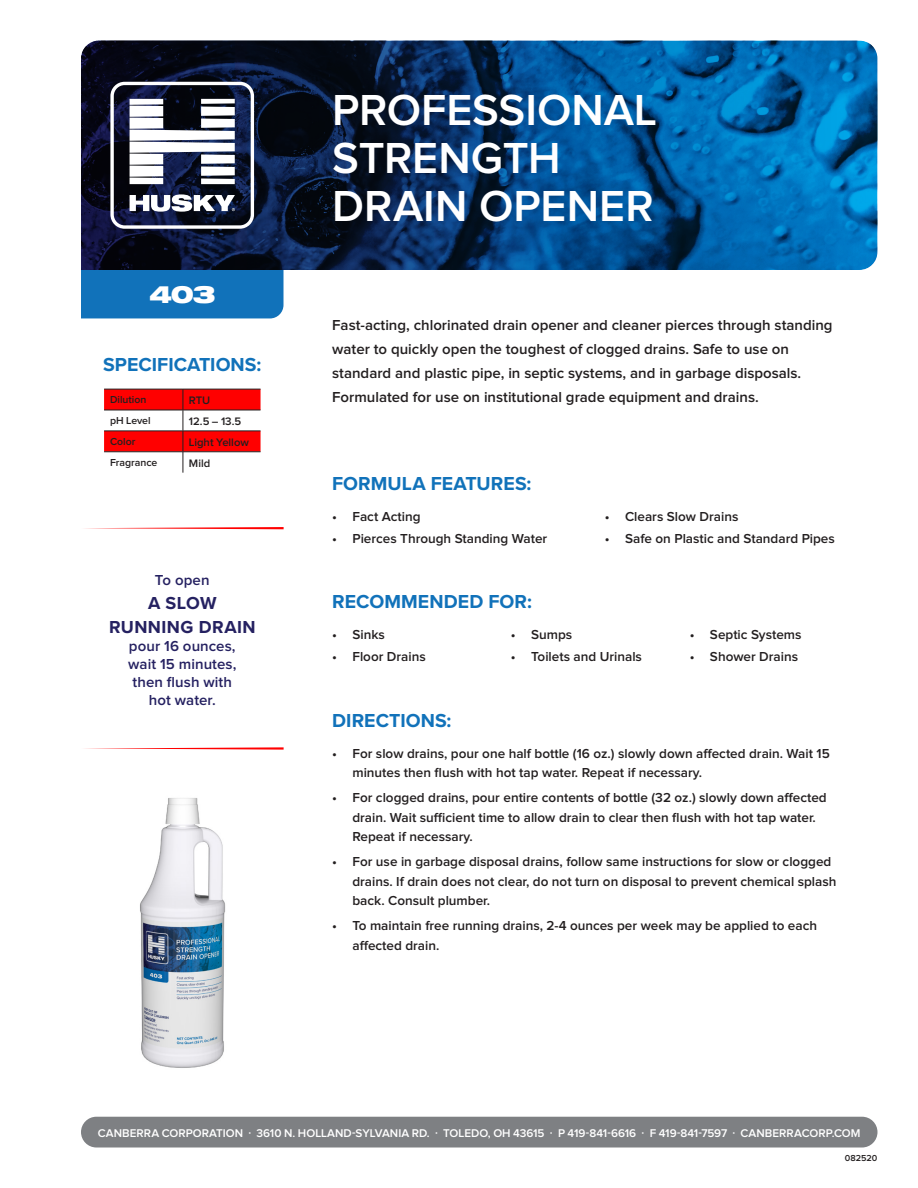
<style>
.page{position:relative;width:918px;height:1188px;background:#fff}
.page>*{position:absolute;margin:0;border:0;box-sizing:border-box;transform-origin:0 0}
.t1{font:600 45px/48px "Proxima Nova";color:#fff}
.t2{font:900 expanded 24px "Helvetica Neue";color:#fff}
.t3{font:700 19.5px "Proxima Nova";letter-spacing:.005em;color:#1172ba}
.t4{font:700 18px/24px "Proxima Nova";letter-spacing:.025em;color:#252161;text-align:center}
.t5{font:600 15px/24px "Proxima Nova";color:#231f20}
.t6{font:600 15px/18px "Proxima Nova";letter-spacing:.005em;color:#252161;text-align:center}
.t7{font:600 13.5px/19.5px "Proxima Nova";color:#231f20}
.t8{font:600 11.7px "Proxima Nova";color:#fff}
.t9{font:600 11.25px "Proxima Nova";letter-spacing:-.005em;color:#231f20}
.t10{font:600 10.5px "Proxima Nova";color:#231f20}
.t11{font:600 9px "Proxima Nova";color:#231f20}
</style>
<div class="page">
<svg style="left:81px;top:40px;width:797px;height:230px;background:#053f71"></svg>
<svg style="left:110px;top:82px;width:144px;height:147px"></svg>
<div style="left:81px;top:270px;width:203px;height:48px;background:#1172ba"></div>
<div style="left:81px;top:1117px;width:797px;height:30px;background:#7e8083;border-radius:15px"></div>
<svg style="left:104px;top:389px;width:157px;height:84px"></svg>
<svg style="left:85px;top:747px;width:199px;height:3px"></svg>
<svg style="left:85px;top:527px;width:199px;height:2px"></svg>
<img style="left:140px;top:798px;width:86px;height:270px">
<h2 class="t2" style="left:149px;top:280px;width:68px">403</h2>
<h3 class="t3" style="left:103px;top:356px;width:160px">SPECIFICATIONS:</h3>
<p class="t10" style="left:110px;top:396px;width:38px">Dilution</p>
<p class="t9" style="left:189px;top:396px;width:23px">RTU</p>
<p class="t10" style="left:110px;top:416px;width:42px">pH Level</p>
<p class="t9" style="left:189px;top:416px;width:54px">12.5 – 13.5</p>
<p class="t10" style="left:110px;top:437px;width:27px">Color</p>
<p class="t9" style="left:189px;top:437px;width:61px">Light Yellow</p>
<p class="t10" style="left:110px;top:458px;width:49px">Fragrance</p>
<p class="t9" style="left:189px;top:458px;width:23px">Mild</p>
<p class="t6" style="left:155px;top:572px;width:56px">To open</p>
<h3 class="t4" style="left:109px;top:591px;width:148px">A SLOW<br>RUNNING DRAIN</h3>
<p class="t6" style="left:128px;top:638px;width:110px">pour 16 ounces, wait 15 minutes, then flush with hot water.</p>
<h1 class="t1" style="left:332px;top:89px;width:326px">PROFESSIONAL<br>STRENGTH<br>DRAIN OPENER</h1>
<p class="t5" style="left:332px;top:314px;width:502px">Fast-acting, chlorinated drain opener and cleaner pierces through standing water to quickly open the toughest of clogged drains. Safe to use on standard and plastic pipe, in septic systems, and in garbage disposals.<br>Formulated for use on institutional grade equipment and drains.</p>
<h3 class="t3" style="left:332px;top:476px;width:201px">FORMULA FEATURES:</h3>
<p class="t7" style="left:332px;top:508px;width:90px">• Fact Acting</p>
<p class="t7" style="left:332px;top:530px;width:217px">• Pierces Through Standing Water</p>
<h3 class="t3" style="left:332px;top:594px;width:201px">RECOMMENDED FOR:</h3>
<p class="t7" style="left:605px;top:508px;width:135px">• Clears Slow Drains</p>
<p class="t7" style="left:605px;top:530px;width:232px">• Safe on Plastic and Standard Pipes</p>
<p class="t7" style="left:332px;top:626px;width:54px">• Sinks</p>
<p class="t7" style="left:332px;top:648px;width:95px">• Floor Drains</p>
<h3 class="t3" style="left:332px;top:712px;width:121px">DIRECTIONS:</h3>
<p class="t7" style="left:511px;top:626px;width:63px">• Sumps</p>
<p class="t7" style="left:511px;top:648px;width:133px">• Toilets and Urinals</p>
<p class="t7" style="left:690px;top:626px;width:113px">• Septic Systems</p>
<p class="t7" style="left:690px;top:648px;width:110px">• Shower Drains</p>
<p class="t7" style="left:352px;top:744px;width:479px;text-indent:-20px">• For slow drains, pour one half bottle (16 oz.) slowly down affected drain. Wait 15 minutes then flush with hot tap water. Repeat if necessary.</p>
<p class="t7" style="left:352px;top:789px;width:476px;text-indent:-20px">• For clogged drains, pour entire contents of bottle (32 oz.) slowly down affected drain. Wait sufficient time to allow drain to clear then flush with hot tap water.<br>Repeat if necessary.</p>
<p class="t7" style="left:352px;top:853px;width:486px;text-indent:-20px">• For use in garbage disposal drains, follow same instructions for slow or clogged drains. If drain does not clear, do not turn on disposal to prevent chemical splash back. Consult plumber.</p>
<p class="t7" style="left:352px;top:917px;width:466px;text-indent:-20px">• To maintain free running drains, 2-4 ounces per week may be applied to each affected drain.</p>
<p class="t8" style="left:98px;top:1128px;width:764px">CANBERRA CORPORATION · 3610 N. HOLLAND-SYLVANIA RD. · TOLEDO, OH 43615 · P 419-841-6616 · F 419-841-7597 · CANBERRACORP.COM</p>
<p class="t11" style="left:845px;top:1154px;width:34px">082520</p>
</div>
